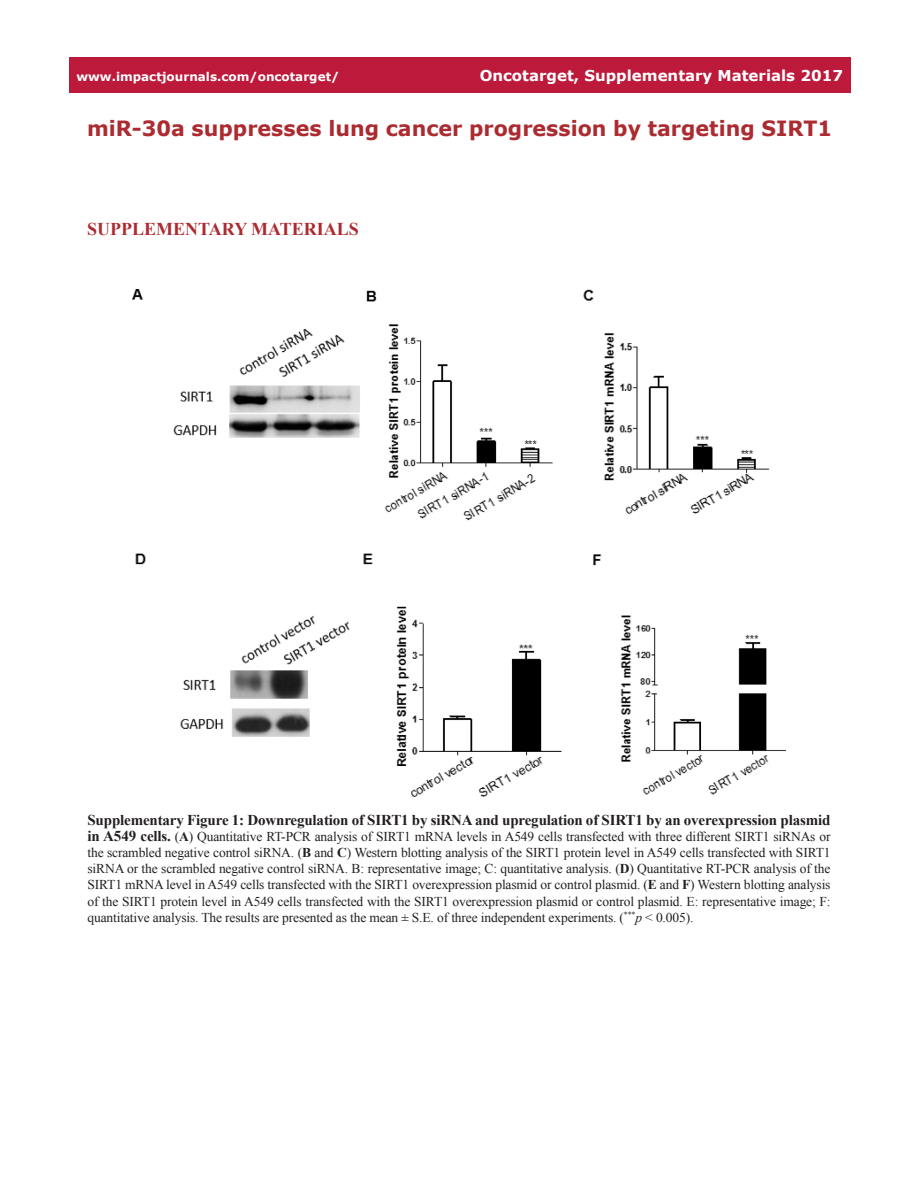
<style>
.page{position:relative;width:918px;height:1188px;background:#fff}
.page>*{position:absolute;margin:0;border:0;box-sizing:border-box;transform-origin:0 0}
.t1{font:700 21px "Verdana";color:#ac2b31}
.Heading{font:700 18px "Times New Roman";color:#ac2b31}
.Figuretrx{font:700 15px "Times New Roman";letter-spacing:-.01em;color:#231f20}
.t2{font:700 15px "Verdana";color:#fff}
.Figuretrx-2{font:13.5px/16.2px "Times New Roman";letter-spacing:-.01em;color:#231f20;text-align:justify}
.t3{font:700 12px "Verdana";color:#fff}
.s1{font-weight:700;font-size:15px}
.s2{font-weight:700}
.s3{font-style:italic}
</style>
<div class="page">
<div style="left:69px;top:57px;width:781px;height:36px;background:#bd1a3b"></div>
<img style="left:132px;top:289px;width:654px;height:508px">
<p class="t3" style="left:76px;top:68px;width:264px">www.impactjournals.com/oncotarget/</p>
<p class="t2" style="left:480px;top:65px;width:365px">Oncotarget, Supplementary Materials 2017</p>
<p class="t1" style="left:87px;top:113px;width:747px">miR-30a suppresses lung cancer progression by targeting SIRT1</p>
<p class="Heading" style="left:87px;top:216px;width:273px">SUPPLEMENTARY MATERIALS</p>
<p class="Figuretrx" style="left:87px;top:809px;width:744px">Supplementary Figure 1: Downregulation of SIRT1 by siRNA and upregulation of SIRT1 by an overexpression plasmid</p>
<p class="Figuretrx-2" style="left:87px;top:828px;width:745px"><span class="s1">in A549 cells.</span> (<span class="s2">A</span>) Quantitative RT-PCR analysis of SIRT1 mRNA levels in A549 cells transfected with three different SIRT1 siRNAs or the scrambled negative control siRNA. (<span class="s2">B</span> and <span class="s2">C</span>) Western blotting analysis of the SIRT1 protein level in A549 cells transfected with SIRT1 siRNA or the scrambled negative control siRNA. B: representative image; C: quantitative analysis. (<span class="s2">D</span>) Quantitative RT-PCR analysis of the SIRT1 mRNA level in A549 cells transfected with the SIRT1 overexpression plasmid or control plasmid. (<span class="s2">E</span> and <span class="s2">F</span>) Western blotting analysis of the SIRT1 protein level in A549 cells transfected with the SIRT1 overexpression plasmid or control plasmid. E: representative image; F: quantitative analysis. The results are presented as the mean ± S.E. of three independent experiments. (<sup>***</sup><span class="s3">p</span> &lt; 0.005).</p>
</div>
